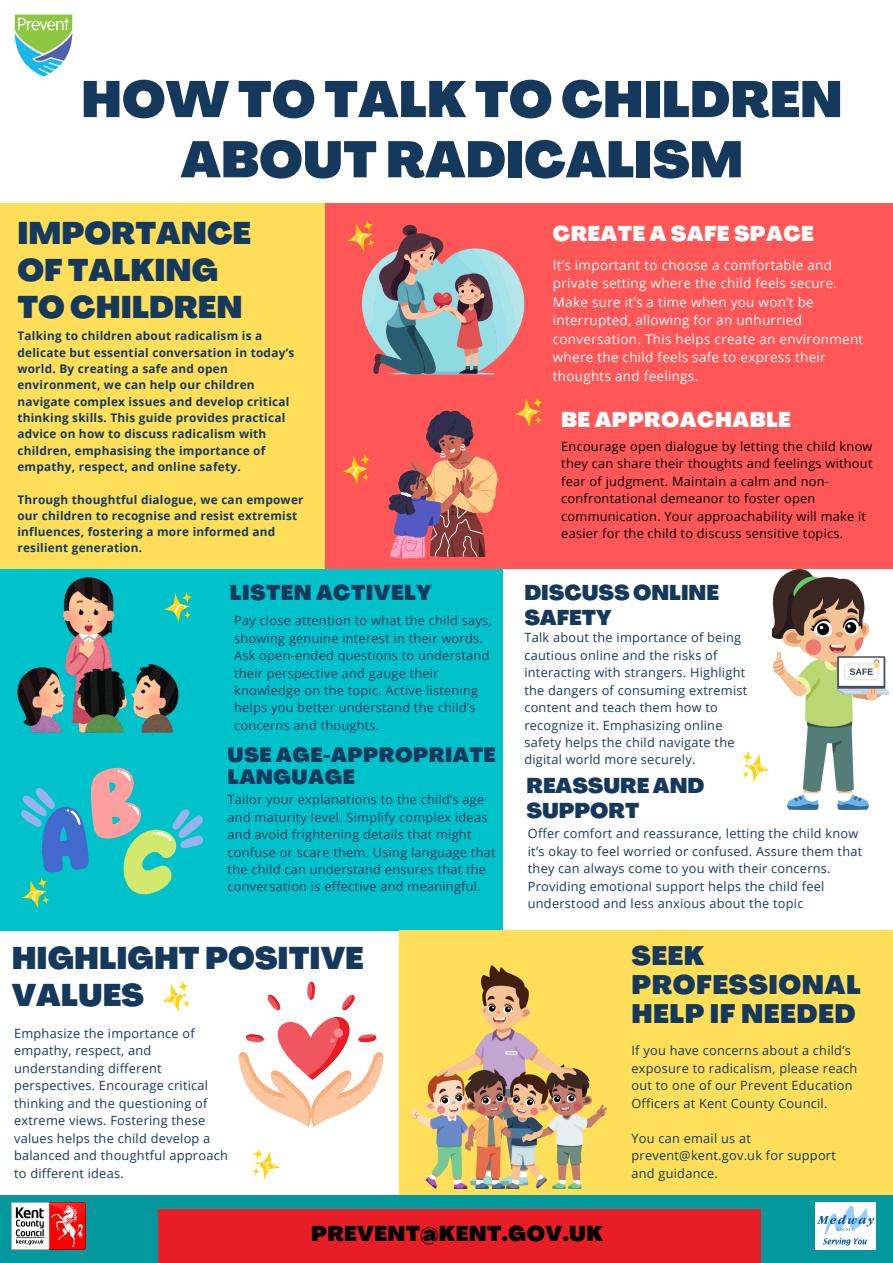
<style>
.page{position:relative;width:893px;height:1263px;background:#fff}
.page>*{position:absolute;margin:0;border:0;box-sizing:border-box;transform-origin:0 0}
.t1{font:900 50.25px/60.2px "Agrandir";color:#15395d;text-align:center}
.t2{font:900 30.75px/36.6px "Agrandir";color:#15395d}
.t3{font:900 26.25px/28.7px "Agrandir";letter-spacing:.02em;color:#15395d}
.t4{font:900 21px/24.8px "Agrandir";color:#15395d}
.t5{font:900 21px "Agrandir";letter-spacing:.02em;color:#fdfdfd}
.t6{font:900 21px "Agrandir";letter-spacing:.02em;color:#000}
.t7{font:900 21px "Agrandir";letter-spacing:.02em;color:#15395d}
.t8{font:900 20.25px/21.9px "Agrandir";letter-spacing:.02em;color:#15395d}
.t9{font:13.5px/18.6px "Open Sans";letter-spacing:.02em;color:#fdfdfd}
.t10{font:12.75px/17.4px "Open Sans";letter-spacing:.02em;color:#15395d}
.t11{font:12.75px/17.4px "Open Sans";letter-spacing:.02em;color:#000}
.t12{font:700 11.85px/16.4px "Open Sans";letter-spacing:.02em;color:#15395d}
</style>
<div class="page">
<svg style="left:162px;top:981px;width:28px;height:31px"></svg>
<svg style="left:742px;top:751px;width:28px;height:31px"></svg>
<img style="left:14px;top:14px;width:59px;height:63px">
<img style="left:773px;top:570px;width:115px;height:239px">
<svg style="left:238px;top:981px;width:146px;height:146px"></svg>
<svg style="left:252px;top:1149px;width:28px;height:31px"></svg>
<img style="left:0;top:568px;width:502px;height:362px">
<img style="left:0;top:1195px;width:893px;height:68px">
<img style="left:399px;top:930px;width:494px;height:265px">
<img style="left:0;top:203px;width:893px;height:365px">
<p class="t1" style="left:81px;top:74px;width:763px">HOW TO TALK TO CHILDREN<br>ABOUT RADICALISM</p>
<h4 class="t2" style="left:17px;top:218px;width:235px">IMPORTANCE<br>OF TALKING<br>TO CHILDREN</h4>
<h4 class="t12" style="left:17px;top:328px;width:278px">Talking to children about radicalism is a delicate but essential conversation in today’s world. By creating a safe and open environment, we can help our children navigate complex issues and develop critical thinking skills. This guide provides practical advice on how to discuss radicalism with children, emphasising the importance of empathy, respect, and online safety.</h4>
<h5 class="t12" style="left:17px;top:491px;width:288px">Through thoughtful dialogue, we can empower our children to recognise and resist extremist influences, fostering a more informed and resilient generation.</h5>
<p class="t7" style="left:230px;top:584px;width:203px">LISTEN ACTIVELY</p>
<p class="t10" style="left:234px;top:611px;width:259px">Pay close attention to what the child says, showing genuine interest in their words.<br>Ask open-ended questions to understand their perspective and gauge their knowledge on the topic. Active listening helps you better understand the child’s concerns and thoughts.</p>
<p class="t8" style="left:228px;top:745px;width:270px">USE AGE-APPROPRIATE<br>LANGUAGE</p>
<p class="t10" style="left:228px;top:791px;width:269px">Tailor your explanations to the child’s age and maturity level. Simplify complex ideas and avoid frightening details that might confuse or scare them. Using language that the child can understand ensures that the conversation is effective and meaningful.</p>
<p class="t2" style="left:12px;top:943px;width:353px">HIGHLIGHT POSITIVE<br>VALUES</p>
<p class="t10" style="left:14px;top:1024px;width:215px">Emphasize the importance of empathy, respect, and understanding different perspectives. Encourage critical thinking and the questioning of extreme views. Fostering these values helps the child develop a balanced and thoughtful approach to different ideas.</p>
<h5 class="t5" style="left:553px;top:225px;width:262px">CREATE A SAFE SPACE</h5>
<h4 class="t9" style="left:553px;top:255px;width:312px">It’s important to choose a comfortable and private setting where the child feels secure.<br>Make sure it’s a time when you won’t be interrupted, allowing for an unhurried conversation. This helps create an environment where the child feels safe to express their thoughts and feelings.</h4>
<p class="t5" style="left:561px;top:412px;width:231px">BE APPROACHABLE</p>
<p class="t11" style="left:561px;top:437px;width:313px">Encourage open dialogue by letting the child know they can share their thoughts and feelings without fear of judgment. Maintain a calm and non&shy;confrontational demeanor to foster open communication. Your approachability will make it easier for the child to discuss sensitive topics.</p>
<h5 class="t4" style="left:524px;top:582px;width:196px">DISCUSS ONLINE<br>SAFETY</h5>
<p class="t10" style="left:524px;top:629px;width:224px">Talk about the importance of being cautious online and the risks of interacting with strangers. Highlight the dangers of consuming extremist content and teach them how to recognize it. Emphasizing online safety helps the child navigate the digital world more securely.</p>
<h4 class="t4" style="left:526px;top:776px;width:179px">REASSURE AND<br>SUPPORT</h4>
<h5 class="t10" style="left:528px;top:824px;width:336px">Offer comfort and reassurance, letting the child know it’s okay to feel worried or confused. Assure them that they can always come to you with their concerns.<br>Providing emotional support helps the child feel understood and less anxious about the topic</h5>
<p class="t3" style="left:631px;top:944px;width:231px">SEEK<br>PROFESSIONAL<br>HELP IF NEEDED</p>
<h4 class="t10" style="left:631px;top:1042px;width:227px">If you have concerns about a child’s exposure to radicalism, please reach out to one of our Prevent Education Officers at Kent County Council.</h4>
<h5 class="t10" style="left:631px;top:1129px;width:206px">You can email us at prevent@kent.gov.uk for support and guidance.</h5>
<h5 class="t6" style="left:311px;top:1225px;width:293px">PREVENT@KENT.GOV.UK</h5>
</div>
